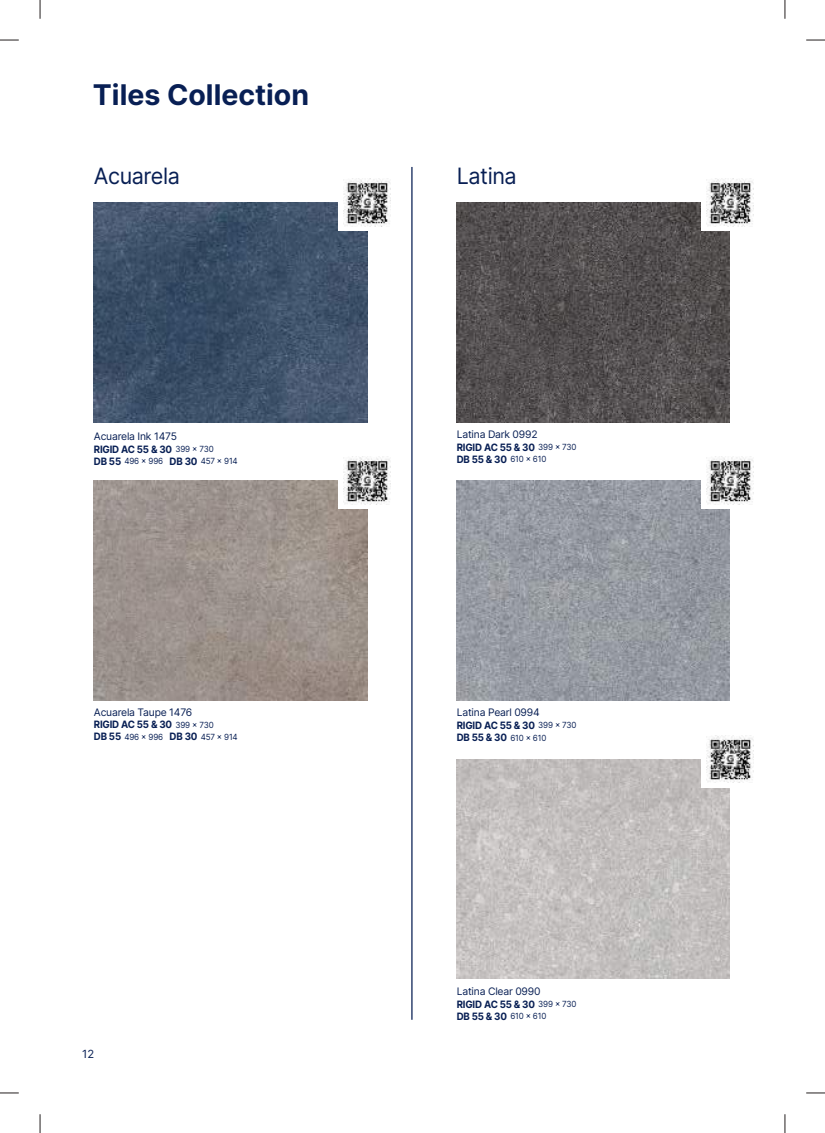
<style>
.page{position:relative;width:825px;height:1133px;background:#fff}
.page>*{position:absolute;margin:0;border:0;box-sizing:border-box;transform-origin:0 0}
.t1{font:700 28.5px "Inter";color:#081f54}
.t2{font:22.5px "Inter";letter-spacing:-.02em;color:#081f54;scale:.96 1}
.t3{font:11.25px "Inter";color:#081f54}
.t4{font:10.38px "Inter";letter-spacing:-.02em;color:#081f54}
.t5{font:700 10.12px/12.1px "Inter";letter-spacing:-.02em;color:#081f54;scale:.95 1}
.t6{font:8.5px "Inter";letter-spacing:-.02em;color:#081f54;scale:.95 1}
.s1{font-weight:400;font-size:8.5px}
.s2{font-weight:700;font-size:10.12px}
</style>
<div class="page">
<img style="left:456px;top:202px;width:273px;height:220px">
<img style="left:456px;top:480px;width:273px;height:220px">
<img style="left:456px;top:759px;width:273px;height:219px">
<hr style="left:411px;top:167px;width:1px;height:852px;background:#081f54">
<img style="left:94px;top:202px;width:273px;height:220px">
<img style="left:94px;top:480px;width:273px;height:220px">
<div style="left:338px;top:452px;width:57px;height:57px;background:#fff"></div>
<img style="left:343px;top:456px;width:47px;height:48px">
<div style="left:338px;top:174px;width:57px;height:57px;background:#fff"></div>
<img style="left:343px;top:178px;width:47px;height:48px">
<div style="left:701px;top:452px;width:57px;height:57px;background:#fff"></div>
<img style="left:706px;top:456px;width:47px;height:48px">
<div style="left:701px;top:174px;width:57px;height:57px;background:#fff"></div>
<img style="left:706px;top:178px;width:47px;height:48px">
<div style="left:701px;top:730px;width:57px;height:57px;background:#fff"></div>
<img style="left:706px;top:735px;width:47px;height:47px">
<svg style="left:0;top:39px;width:19px;height:2px"></svg>
<svg style="left:806px;top:39px;width:18px;height:2px"></svg>
<svg style="left:0;top:1092px;width:19px;height:1px"></svg>
<svg style="left:806px;top:1092px;width:18px;height:1px"></svg>
<svg style="left:39px;top:0;width:2px;height:19px"></svg>
<svg style="left:39px;top:1114px;width:2px;height:18px"></svg>
<svg style="left:784px;top:0;width:1px;height:19px"></svg>
<svg style="left:784px;top:1114px;width:1px;height:18px"></svg>
<h1 class="t1" style="left:93px;top:74px;width:218px">Tiles Collection</h1>
<h2 class="t2" style="left:94px;top:159px;width:91px">Acuarela</h2>
<h2 class="t2" style="left:456px;top:159px;width:64px">Latina</h2>
<p class="t4" style="left:94px;top:428px;width:84px">Acuarela Ink 1475</p>
<p class="t4" style="left:456px;top:427px;width:82px">Latina Dark 0992</p>
<p class="t5" style="left:94px;top:442px;width:127px">RIGID AC 55 &amp; 30 <span class="s1">399 x 730</span></p>
<p class="t6" style="left:94px;top:455px;width:153px"><span class="s2">DB 55</span> 496 x 996 <span class="s2">DB 30</span> 457 x 914</p>
<p class="t5" style="left:456px;top:441px;width:127px">RIGID AC 55 &amp; 30 <span class="s1">399 x 730<br></span>DB 55 &amp; 30 <span class="s1">610 x 610</span></p>
<p class="t4" style="left:94px;top:704px;width:100px">Acuarela Taupe 1476</p>
<p class="t4" style="left:456px;top:705px;width:84px">Latina Pearl 0994</p>
<p class="t5" style="left:94px;top:718px;width:127px">RIGID AC 55 &amp; 30 <span class="s1">399 x 730</span></p>
<p class="t6" style="left:94px;top:730px;width:153px"><span class="s2">DB 55</span> 496 x 996 <span class="s2">DB 30</span> 457 x 914</p>
<p class="t5" style="left:456px;top:719px;width:127px">RIGID AC 55 &amp; 30 <span class="s1">399 x 730<br></span>DB 55 &amp; 30 <span class="s1">610 x 610</span></p>
<p class="t4" style="left:456px;top:983px;width:85px">Latina Clear 0990</p>
<p class="t5" style="left:456px;top:997px;width:127px">RIGID AC 55 &amp; 30 <span class="s1">399 x 730<br></span>DB 55 &amp; 30 <span class="s1">610 x 610</span></p>
<p class="t3" style="left:82px;top:1045px;width:14px">12</p>
</div>
